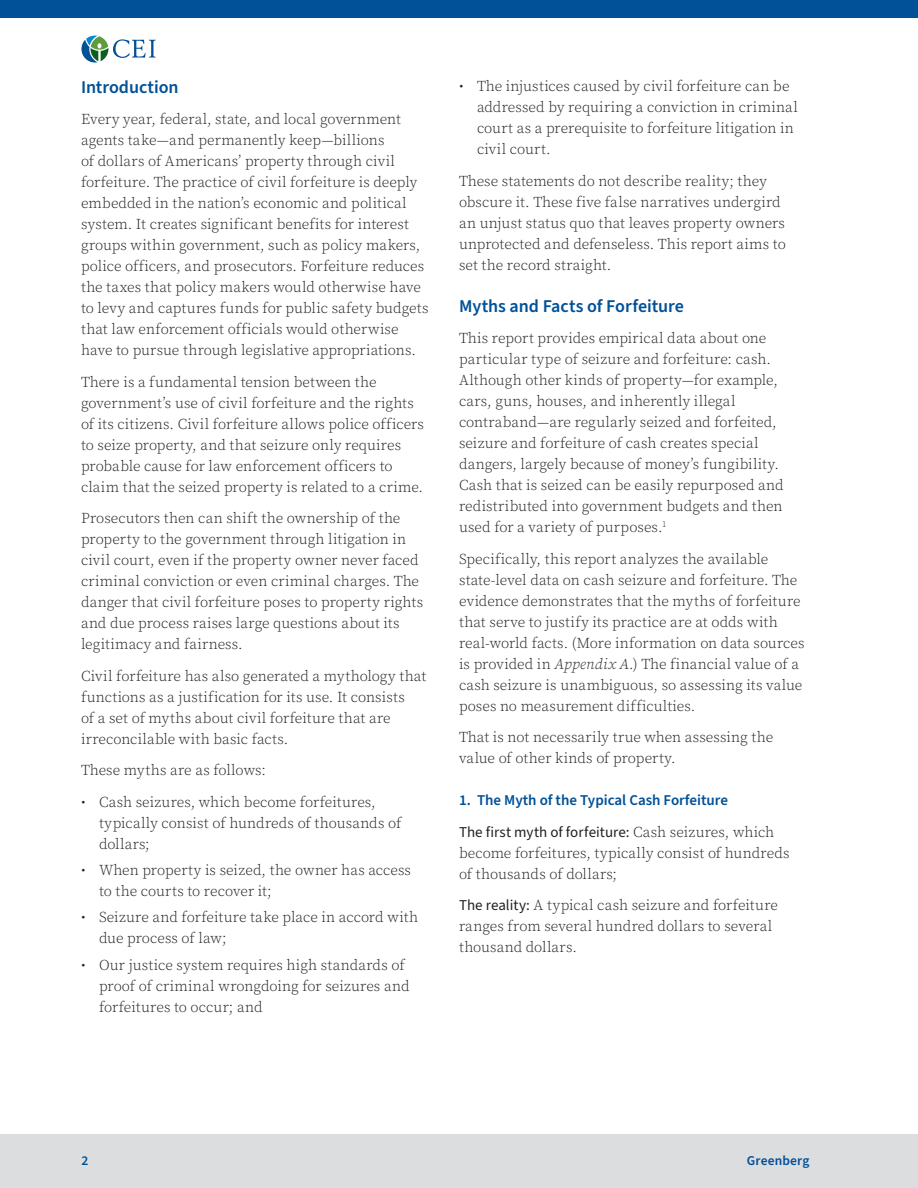
<style>
.page{position:relative;width:918px;height:1188px;background:#fff}
.page>*{position:absolute;margin:0;border:0;box-sizing:border-box;transform-origin:0 0}
.t1{font:600 18px "Source Sans Pro";letter-spacing:-.005em;color:#015198}
.P_Reg_to_Colon{font:300 15px/21px "Source Serif Pro";letter-spacing:.005em;color:#231f20}
.H2_numbered{font:600 15px "Source Sans Pro";color:#015198}
.t2{font:600 13.5px "Source Sans Pro";letter-spacing:.015em;color:#015198}
.s1{font-style:italic}
.s2{font-family:"Source Sans Pro";font-weight:400}
</style>
<div class="page">
<svg style="left:81px;top:36px;width:75px;height:27px"></svg>
<div style="left:0;top:0;width:918px;height:18px;background:#015198"></div>
<div style="left:0;top:1134px;width:918px;height:54px;background:#dcdddf"></div>
<h1 class="t1" style="left:81px;top:75px;width:99px">Introduction</h1>
<p class="P_Reg_to_Colon" style="left:81px;top:109px;width:349px">Every year, federal, state, and local government agents take—and permanently keep—billions<br>of dollars of Americans’ property through civil forfeiture. The practice of civil forfeiture is deeply embedded in the nation’s economic and political system. It creates significant benefits for interest groups within government, such as policy makers, police officers, and prosecutors. Forfeiture reduces the taxes that policy makers would otherwise have to levy and captures funds for public safety budgets that law enforcement officials would otherwise have to pursue through legislative appropriations.</p>
<p class="P_Reg_to_Colon" style="left:81px;top:371px;width:344px">There is a fundamental tension between the government’s use of civil forfeiture and the rights of its citizens. Civil forfeiture allows police officers to seize property, and that seizure only requires probable cause for law enforcement officers to claim that the seized property is related to a crime.</p>
<p class="P_Reg_to_Colon" style="left:81px;top:508px;width:344px">Prosecutors then can shift the ownership of the property to the government through litigation in civil court, even if the property owner never faced criminal conviction or even criminal charges. The danger that civil forfeiture poses to property rights and due process raises large questions about its legitimacy and fairness.</p>
<p class="P_Reg_to_Colon" style="left:81px;top:665px;width:347px">Civil forfeiture has also generated a mythology that functions as a justification for its use. It consists<br>of a set of myths about civil forfeiture that are irreconcilable with basic facts.</p>
<p class="P_Reg_to_Colon" style="left:81px;top:760px;width:186px">These myths are as follows:</p>
<p class="P_Reg_to_Colon" style="left:99px;top:791px;width:304px;text-indent:-18px">• Cash seizures, which become forfeitures, typically consist of hundreds of thousands of dollars;</p>
<p class="P_Reg_to_Colon" style="left:99px;top:860px;width:314px;text-indent:-18px">• When property is seized, the owner has access to the courts to recover it;</p>
<p class="P_Reg_to_Colon" style="left:99px;top:907px;width:321px;text-indent:-18px">• Seizure and forfeiture take place in accord with due process of law;</p>
<p class="P_Reg_to_Colon" style="left:99px;top:954px;width:312px;text-indent:-18px">• Our justice system requires high standards of proof of criminal wrongdoing for seizures and forfeitures to occur; and</p>
<p class="P_Reg_to_Colon" style="left:477px;top:76px;width:322px;text-indent:-18px">• The injustices caused by civil forfeiture can be addressed by requiring a conviction in criminal court as a prerequisite to forfeiture litigation in civil court.</p>
<p class="P_Reg_to_Colon" style="left:459px;top:170px;width:328px">These statements do not describe reality; they obscure it. These five false narratives undergird an unjust status quo that leaves property owners unprotected and defenseless. This report aims to set the record straight.</p>
<h1 class="t1" style="left:459px;top:294px;width:226px">Myths and Facts of Forfeiture</h1>
<p class="P_Reg_to_Colon" style="left:459px;top:328px;width:326px">This report provides empirical data about one particular type of seizure and forfeiture: cash.<br>Although other kinds of property—for example, cars, guns, houses, and inherently illegal contraband—are regularly seized and forfeited, seizure and forfeiture of cash creates special dangers, largely because of money’s fungibility.<br>Cash that is seized can be easily repurposed and redistributed into government budgets and then used for a variety of purposes.<sup>1</sup></p>
<p class="P_Reg_to_Colon" style="left:459px;top:548px;width:347px">Specifically, this report analyzes the available state-level data on cash seizure and forfeiture. The evidence demonstrates that the myths of forfeiture that serve to justify its practice are at odds with real-world facts. (More information on data sources is provided in <span class="s1">Appendix A</span>.) The financial value of a cash seizure is unambiguous, so assessing its value poses no measurement difficulties.</p>
<p class="P_Reg_to_Colon" style="left:459px;top:727px;width:316px">That is not necessarily true when assessing the value of other kinds of property.</p>
<h2 class="H2_numbered" style="left:459px;top:790px;width:271px">1. The Myth of the Typical Cash Forfeiture</h2>
<p class="P_Reg_to_Colon" style="left:459px;top:821px;width:332px"><span class="s2">The first myth of forfeiture:</span> Cash seizures, which become forfeitures, typically consist of hundreds of thousands of dollars;</p>
<p class="P_Reg_to_Colon" style="left:459px;top:895px;width:320px"><span class="s2">The reality:</span> A typical cash seizure and forfeiture ranges from several hundred dollars to several thousand dollars.</p>
<p class="t2" style="left:81px;top:1152px;width:8px">2</p>
<p class="t2" style="left:747px;top:1152px;width:64px">Greenberg</p>
</div>
